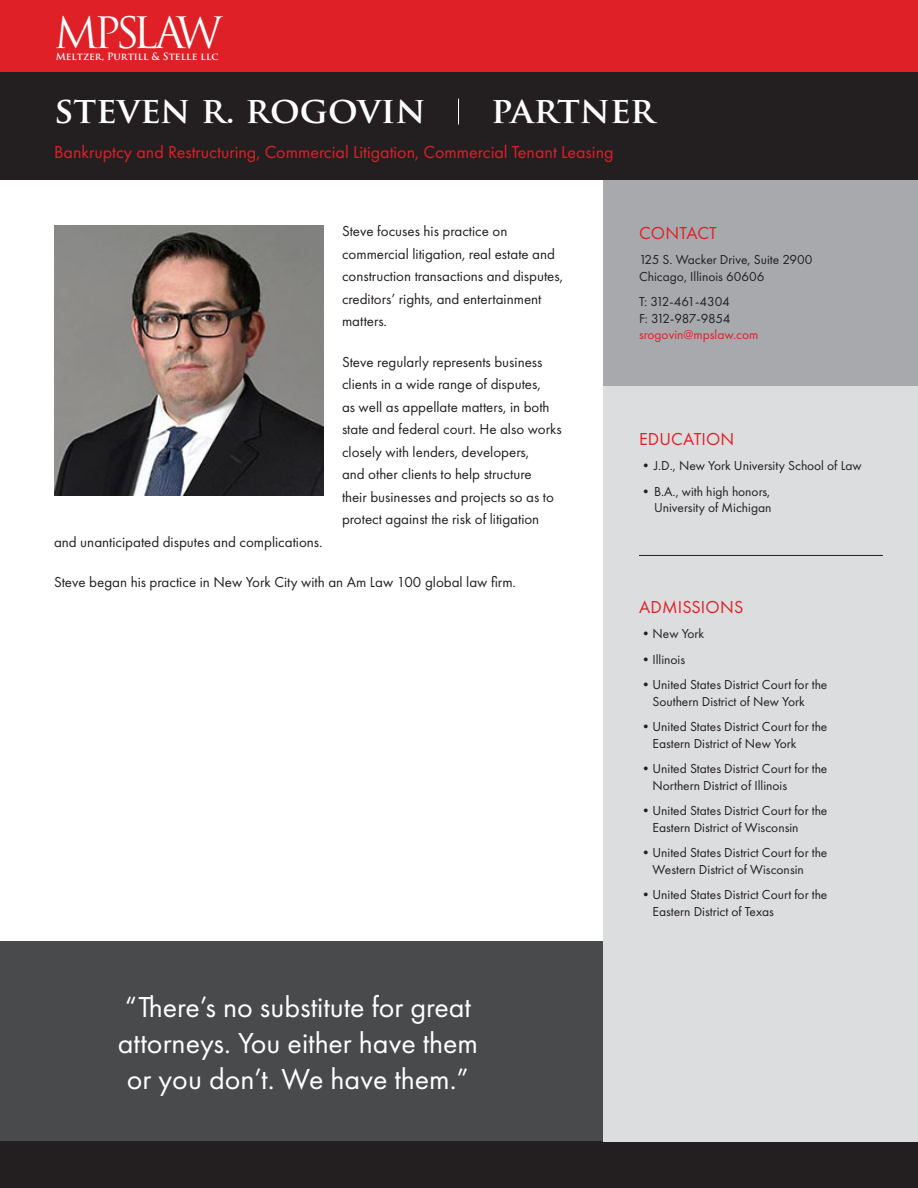
<style>
.page{position:relative;width:918px;height:1188px;background:#fff}
.page>*{position:absolute;margin:0;border:0;box-sizing:border-box;transform-origin:0 0}
.t1{font:42.15px "Trajan Pro";letter-spacing:-.115em;color:#fff}
.t2{font:700 36px "Trajan Pro";color:#fff}
.t3{font:30px/36px "Futura PT";color:#fff;text-align:center}
.t4{font:18px "Futura PT";color:#df2027}
.t5{font:15px/22.5px "Futura PT";color:#231f20}
.t6{font:13.5px/16.5px "Futura PT";color:#231f20}
.t7{font:700 9.75px "Trajan Pro";color:#fff}
.s1{color:#df2027}
</style>
<div class="page">
<div style="left:0;top:0;width:918px;height:72px;background:#df2027"></div>
<div style="left:0;top:72px;width:918px;height:108px;background:#231f20"></div>
<div style="left:0;top:1141px;width:918px;height:47px;background:#231f20"></div>
<svg style="left:458px;top:99px;width:1px;height:25px"></svg>
<img style="left:54px;top:225px;width:270px;height:270px">
<div style="left:0;top:941px;width:603px;height:200px;background:#494a4b"></div>
<div style="left:603px;top:180px;width:315px;height:961px;background:#dcdddf"></div>
<div style="left:603px;top:180px;width:315px;height:205px;background:#a8a9ad"></div>
<hr style="left:639px;top:555px;width:244px;height:1px;background:#231f20">
<p class="t1" style="left:54px;top:6px;width:132px">MPSLA</p>
<p class="t7" style="left:56px;top:51px;width:164px">Meltzer, Purtill &amp; Stelle llc</p>
<p class="t1" style="left:176px;top:6px;width:48px">W</p>
<p class="t2" style="left:54px;top:88px;width:373px">steven r. rogovin</p>
<p class="t2" style="left:491px;top:88px;width:165px">partner</p>
<p class="t4" style="left:54px;top:141px;width:561px">Bankruptcy and Restructuring, Commercial Litigation, Commercial Tenant Leasing</p>
<p class="t5" style="left:342px;top:220px;width:223px">Steve focuses his practice on commercial litigation, real estate and construction transactions and disputes, creditors’ rights, and entertainment matters.</p>
<p class="t5" style="left:342px;top:351px;width:221px">Steve regularly represents business clients in a wide range of disputes,<br>as well as appellate matters, in both state and federal court. He also works closely with lenders, developers,<br>and other clients to help structure<br>their businesses and projects so as to protect against the risk of litigation</p>
<p class="t5" style="left:54px;top:531px;width:270px">and unanticipated disputes and complications.</p>
<p class="t5" style="left:54px;top:571px;width:464px">Steve began his practice in New York City with an Am Law 100 global law firm.</p>
<p class="t3" style="left:118px;top:989px;width:362px">“There’s no substitute for great attorneys. You either have them or you don’t. We have them.”</p>
<p class="t4" style="left:639px;top:222px;width:79px">CONTACT</p>
<p class="t6" style="left:639px;top:251px;width:175px">125 S. Wacker Drive, Suite 2900<br>Chicago, Illinois 60606</p>
<p class="t6" style="left:639px;top:293px;width:121px">T: 312-461-4304<br>F: 312-987-9854 <span class="s1">srogovin@mpslaw.com</span></p>
<p class="t4" style="left:639px;top:428px;width:97px">EDUCATION</p>
<p class="t6" style="left:639px;top:458px;width:224px">•J.D., New York University School of Law</p>
<p class="t6" style="left:639px;top:483px;width:134px;text-align:right">•B.A., with high honors,<br>University of Michigan</p>
<p class="t4" style="left:639px;top:596px;width:106px">ADMISSIONS</p>
<p class="t6" style="left:639px;top:626px;width:67px">•New York</p>
<p class="t6" style="left:639px;top:651px;width:48px">•Illinois</p>
<p class="t6" style="left:652px;top:677px;width:176px;text-indent:-14px">•United States District Court for the<br>Southern District of New York</p>
<p class="t6" style="left:652px;top:719px;width:176px;text-indent:-14px">•United States District Court for the<br>Eastern District of New York</p>
<p class="t6" style="left:652px;top:761px;width:176px;text-indent:-14px">•United States District Court for the<br>Northern District of Illinois</p>
<p class="t6" style="left:652px;top:803px;width:176px;text-indent:-14px">•United States District Court for the<br>Eastern District of Wisconsin</p>
<p class="t6" style="left:652px;top:845px;width:176px;text-indent:-14px">•United States District Court for the<br>Western District of Wisconsin</p>
<p class="t6" style="left:652px;top:887px;width:176px;text-indent:-14px">•United States District Court for the<br>Eastern District of Texas</p>
</div>
